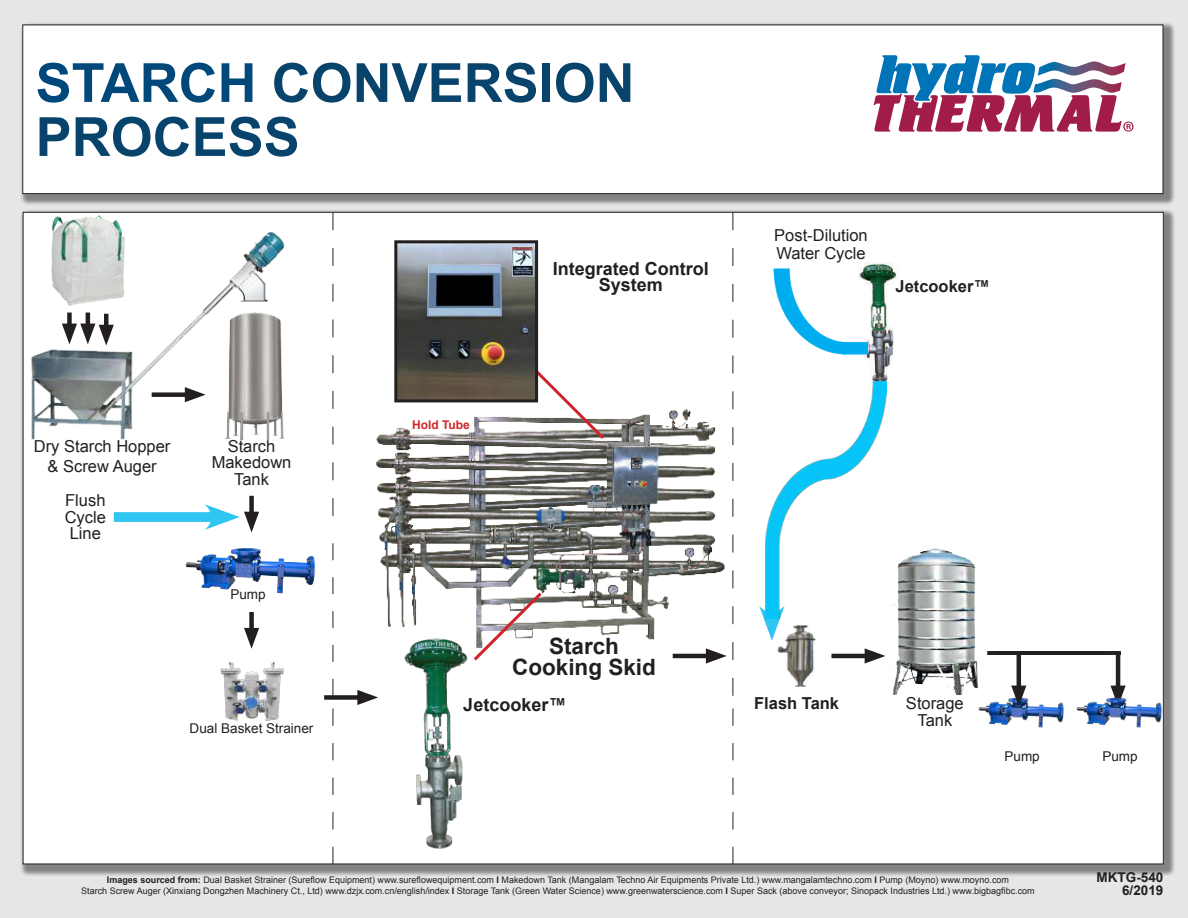
<style>
.page{position:relative;width:1188px;height:918px;background:#e5e6e6}
.page>*{position:absolute;margin:0;border:0;box-sizing:border-box;transform-origin:0 0}
.t1{font:700 54px/54px "Arial";color:#08436b}
.t2{font:700 22.5px/21px "Arial";color:#231f20;text-align:center}
.t3{font:700 18px/16.5px "Arial";color:#231f20;text-align:center}
.t4{font:16.5px/16.5px "Arial";color:#231f20;text-align:center}
.t5{font:700 16.5px "Arial";color:#231f20}
.t6{font:13.5px "Arial";color:#231f20}
.t7{font:700 13.5px/13.5px "Arial";color:#231f20;text-align:right}
.t8{font:700 12px "Arial";color:#d1232a}
.t9{font:9px/10.5px "Arial";color:#231f20;text-align:center}
.s1{color:#00487a}
.s2{font-weight:700}
</style>
<div class="page">
<div style="left:19px;top:22px;width:1157px;height:184px;background:#231f20;opacity:.5"></div>
<div style="left:23px;top:25px;width:1140px;height:169px;background:#fff"></div>
<div style="left:23px;top:25px;width:1140px;height:169px;border:1px solid #231f20"></div>
<div style="left:20px;top:209px;width:1156px;height:667px;background:#231f20;opacity:.5"></div>
<div style="left:23px;top:212px;width:1140px;height:652px;background:#fff"></div>
<svg style="left:874px;top:55px;width:260px;height:77px"></svg>
<img style="left:51px;top:215px;width:71px;height:18px">
<div style="left:249px;top:496px;width:5px;height:24px;background:#231f20"></div>
<img style="left:220px;top:662px;width:63px;height:59px">
<div style="left:249px;top:612px;width:5px;height:24px;background:#231f20"></div>
<svg style="left:244px;top:628px;width:15px;height:21px"></svg>
<img style="left:185px;top:548px;width:131px;height:46px">
<img style="left:376px;top:409px;width:349px;height:240px">
<hr style="left:673px;top:654px;width:41px;height:4px;background:#231f20">
<svg style="left:706px;top:648px;width:21px;height:16px"></svg>
<img style="left:778px;top:626px;width:37px;height:60px">
<img style="left:892px;top:549px;width:86px;height:145px">
<hr style="left:831px;top:654px;width:42px;height:4px;background:#231f20">
<svg style="left:865px;top:648px;width:20px;height:16px"></svg>
<img style="left:861px;top:263px;width:36px;height:118px">
<img style="left:774px;top:269px;width:93px;height:86px">
<img style="left:31px;top:233px;width:254px;height:206px">
<div style="left:67px;top:313px;width:5px;height:19px;background:#231f20"></div>
<hr style="left:86px;top:313px;width:4px;height:19px;background:#231f20">
<hr style="left:104px;top:314px;width:4px;height:19px;background:#231f20">
<svg style="left:62px;top:324px;width:52px;height:22px"></svg>
<div style="left:324px;top:695px;width:42px;height:5px;background:#231f20"></div>
<svg style="left:357px;top:690px;width:21px;height:15px"></svg>
<svg style="left:333px;top:212px;width:1px;height:304px"></svg>
<svg style="left:333px;top:543px;width:1px;height:153px"></svg>
<svg style="left:333px;top:708px;width:1px;height:156px"></svg>
<svg style="left:733px;top:212px;width:1px;height:484px"></svg>
<svg style="left:733px;top:708px;width:1px;height:156px"></svg>
<svg style="left:759px;top:606px;width:26px;height:35px"></svg>
<img style="left:402px;top:636px;width:69px;height:213px">
<div style="left:114px;top:512px;width:106px;height:10px;background:#30c5f3"></div>
<svg style="left:205px;top:504px;width:54px;height:29px"></svg>
<svg style="left:533px;top:368px;width:74px;height:74px"></svg>
<svg style="left:471px;top:589px;width:74px;height:72px"></svg>
<img style="left:978px;top:698px;width:86px;height:30px">
<hr style="left:1116px;top:652px;width:4px;height:42px;background:#231f20">
<svg style="left:1110px;top:686px;width:16px;height:10px"></svg>
<hr style="left:1017px;top:652px;width:4px;height:42px;background:#231f20">
<svg style="left:1011px;top:686px;width:15px;height:20px"></svg>
<img style="left:987px;top:652px;width:129px;height:2px">
<img style="left:1076px;top:696px;width:88px;height:32px">
<img style="left:398px;top:244px;width:136px;height:154px">
<div style="left:394px;top:240px;width:144px;height:162px;border:3px solid #231f20"></div>
<img style="left:765px;top:381px;width:122px;height:237px">
<h1 class="t1" style="left:36px;top:58px;width:601px"><span class="s1">STARCH</span> CONVERSION<br>PROCESS</h1>
<h3 class="t3" style="left:553px;top:261px;width:158px">Integrated Control<br>System</h3>
<h3 class="t4" style="left:774px;top:226px;width:95px;line-height:18px;text-align:left">Post-Dilution<br>Water Cycle</h3>
<h3 class="t5" style="left:896px;top:275px;width:96px">Jetcooker™</h3>
<h3 class="t4" style="left:34px;top:436px;width:138px;line-height:19.8px">Dry Starch Hopper &amp; Screw Auger</h3>
<h3 class="t4" style="left:65px;top:492px;width:43px">Flush<br>Cycle<br>Line</h3>
<h3 class="t4" style="left:212px;top:438px;width:81px">Starch<br>Makedown<br>Tank</h3>
<h3 class="t6" style="left:230px;top:585px;width:37px">Pump</h3>
<h3 class="t6" style="left:190px;top:720px;width:125px">Dual Basket Strainer</h3>
<h3 class="t8" style="left:412px;top:417px;width:59px">Hold Tube</h3>
<h2 class="t2" style="left:512px;top:636px;width:145px">Starch<br>Cooking Skid</h2>
<h3 class="t3" style="left:463px;top:697px;width:105px">Jetcooker™</h3>
<h3 class="t5" style="left:754px;top:692px;width:86px">Flash Tank</h3>
<h3 class="t4" style="left:906px;top:695px;width:59px">Storage<br>Tank</h3>
<h3 class="t6" style="left:1005px;top:747px;width:37px">Pump</h3>
<h3 class="t6" style="left:1102px;top:747px;width:37px">Pump</h3>
<p class="t9" style="left:81px;top:875px;width:955px"><span class="s2">Images sourced from:</span> Dual Basket Strainer (Sureflow Equipment) www.sureflowequipment.com <span class="s2">I</span> Makedown Tank (Mangalam Techno Air Equipments Private Ltd.) www.mangalamtechno.com <span class="s2">I</span> Pump (Moyno) www.moyno.com<br>Starch Screw Auger (Xinxiang Dongzhen Machinery Ct., Ltd) www.dzjx.com.cn/english/index <span class="s2">I</span> Storage Tank (Green Water Science) www.greenwaterscience.com <span class="s2">I</span> Super Sack (above conveyor; Sinopack Industries Ltd.) www.bigbagfibc.com</p>
<h3 class="t7" style="left:1097px;top:871px;width:68px">MKTG-540<br>6/2019</h3>
</div>
